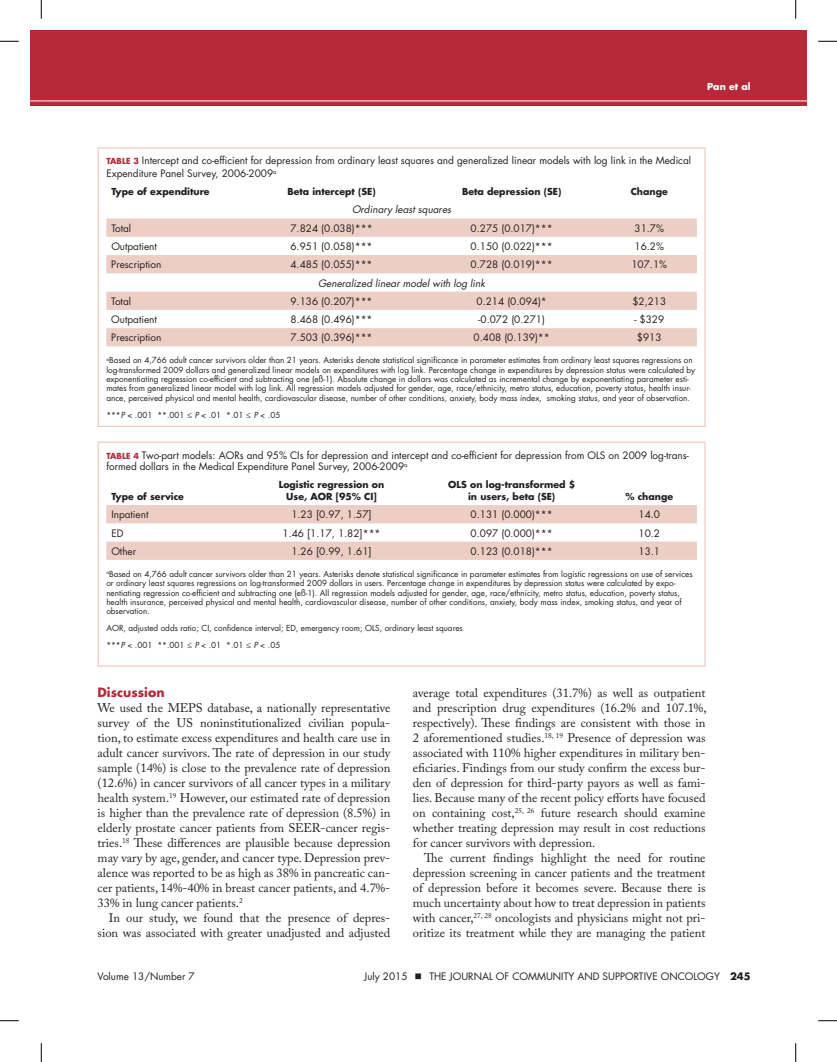
<style>
.page{position:relative;width:837px;height:1062px;background:#fff}
.page>*{position:absolute;margin:0;border:0;box-sizing:border-box;transform-origin:0 0}
.t1{font:12.5px/15px "Adobe Caslon Pro";color:#231f20;text-align:justify}
.t2{font:700 12.5px "Futura Std";color:#b72839}
.t3{font:10px/13.1px "Futura Std";color:#231f20}
.t4{font:italic 10px "Futura Std";color:#231f20}
.t5{font:700 9.38px/11.9px "Futura Std";color:#231f20;text-align:center}
.t6{font:700 9.38px "Futura Std";color:#fff}
.t7{font:8.12px/9.4px "Futura Std";color:#231f20}
.s1{font-weight:700;font-size:8.12px;color:#b72839}
.s2{font-style:italic}
.s3{font-weight:700}
</style>
<div class="page">
<svg style="left:106px;top:218px;width:590px;height:128px;fill:#edcec4"></svg>
<div style="left:98px;top:147px;width:607px;height:280px;border:1px solid #edcec4"></div>
<svg style="left:106px;top:505px;width:590px;height:54px"></svg>
<div style="left:98px;top:441px;width:607px;height:225px;border:1px solid #edcec4"></div>
<div style="left:30px;top:30px;width:11px;height:75px;background:#b72839"></div>
<div style="left:41px;top:30px;width:765px;height:75px;background:#b72839"></div>
<hr style="left:41px;top:100px;width:765px;height:1px;background:#fff">
<svg style="left:0;top:40px;width:19px;height:2px"></svg>
<svg style="left:818px;top:40px;width:18px;height:2px"></svg>
<svg style="left:0;top:1020px;width:19px;height:1px"></svg>
<svg style="left:818px;top:1020px;width:18px;height:1px"></svg>
<svg style="left:40px;top:0;width:2px;height:19px"></svg>
<svg style="left:40px;top:1043px;width:2px;height:18px"></svg>
<svg style="left:795px;top:0;width:1px;height:19px"></svg>
<svg style="left:795px;top:1043px;width:1px;height:18px"></svg>
<p class="t6" style="left:706px;top:80px;width:45px">Pan et al</p>
<p class="t3" style="left:106px;top:154px;width:586px"><span class="s1">TABLE 3</span> Intercept and co-efficient for depression from ordinary least squares and generalized linear models with log link in the Medical<br>Expenditure Panel Survey, 2006-2009<sup>a</sup></p>
<p class="t5" style="left:111px;top:186px;width:100px">Type of expenditure</p>
<p class="t5" style="left:287px;top:186px;width:90px">Beta intercept (SE)</p>
<p class="t5" style="left:462px;top:186px;width:101px">Beta depression (SE)</p>
<p class="t5" style="left:630px;top:186px;width:39px">Change</p>
<p class="t4" style="left:352px;top:203px;width:101px">Ordinary least squares</p>
<p class="t3" style="left:111px;top:221px;width:21px">Total</p>
<p class="t3" style="left:290px;top:222px;width:84px">7.824 (0.038)***</p>
<p class="t3" style="left:470px;top:222px;width:84px">0.275 (0.017)***</p>
<p class="t3" style="left:634px;top:222px;width:31px">31.7%</p>
<p class="t3" style="left:111px;top:240px;width:47px">Outpatient</p>
<p class="t3" style="left:290px;top:240px;width:84px">6.951 (0.058)***</p>
<p class="t3" style="left:470px;top:240px;width:84px">0.150 (0.022)***</p>
<p class="t3" style="left:634px;top:240px;width:31px">16.2%</p>
<p class="t3" style="left:111px;top:258px;width:51px">Prescription</p>
<p class="t3" style="left:290px;top:258px;width:84px">4.485 (0.055)***</p>
<p class="t3" style="left:470px;top:258px;width:84px">0.728 (0.019)***</p>
<p class="t3" style="left:631px;top:258px;width:37px">107.1%</p>
<p class="t4" style="left:318px;top:276px;width:168px">Generalized linear model with log link</p>
<p class="t3" style="left:111px;top:295px;width:21px">Total</p>
<p class="t3" style="left:290px;top:295px;width:84px">9.136 (0.207)***</p>
<p class="t3" style="left:476px;top:295px;width:72px">0.214 (0.094)*</p>
<p class="t3" style="left:632px;top:295px;width:35px">$2,213</p>
<p class="t3" style="left:111px;top:313px;width:47px">Outpatient</p>
<p class="t3" style="left:290px;top:313px;width:84px">8.468 (0.496)***</p>
<p class="t3" style="left:478px;top:313px;width:68px">-0.072 (0.271)</p>
<p class="t3" style="left:634px;top:313px;width:31px">- $329</p>
<p class="t3" style="left:111px;top:331px;width:51px">Prescription</p>
<p class="t3" style="left:290px;top:331px;width:84px">7.503 (0.396)***</p>
<p class="t3" style="left:473px;top:331px;width:78px">0.408 (0.139)**</p>
<p class="t3" style="left:636px;top:331px;width:26px">$913</p>
<p class="t7" style="left:106px;top:355px;width:590px"><sup>a</sup>Based on 4,766 adult cancer survivors older than 21 years. Asterisks denote statistical significance in parameter estimates from ordinary least squares regressions on log-transformed 2009 dollars and generalized linear models on expenditures with log link. Percentage change in expenditures by depression status were calculated by exponentiating regression co-efficient and subtracting one (eß-1). Absolute change in dollars was calculated as incremental change by exponentiating parameter esti&shy;mates from generalized linear model with log link. All regression models adjusted for gender, age, race/ethnicity, metro status, education, poverty status, health insur&shy;ance, perceived physical and mental health, cardiovascular disease, number of other conditions, anxiety, body mass index, smoking status, and year of observation.</p>
<p class="t7" style="left:106px;top:410px;width:175px">***<span class="s2">P</span> &lt; .001 **.001 ≤ <span class="s2">P</span> &lt; .01 *.01 ≤ <span class="s2">P</span> &lt; .05</p>
<p class="t3" style="left:106px;top:449px;width:584px;line-height:11.9px"><span class="s1">TABLE 4</span> Two-part models: AORs and 95% CIs for depression and intercept and co-efficient for depression from OLS on 2009 log-trans&shy;formed dollars in the Medical Expenditure Panel Survey, 2006-2009<sup>a</sup></p>
<p class="t5" style="left:111px;top:490px;width:74px">Type of service</p>
<p class="t5" style="left:278px;top:478px;width:107px">Logistic regression on<br>Use, AOR [95% CI]</p>
<p class="t5" style="left:448px;top:478px;width:128px">OLS on log-transformed $ in users, beta (SE)</p>
<p class="t5" style="left:625px;top:490px;width:49px">% change</p>
<p class="t3" style="left:111px;top:508px;width:39px">Inpatient</p>
<p class="t3" style="left:291px;top:508px;width:82px">1.23 [0.97, 1.57]</p>
<p class="t3" style="left:470px;top:508px;width:84px">0.131 (0.000)***</p>
<p class="t3" style="left:638px;top:508px;width:23px">14.0</p>
<p class="t3" style="left:111px;top:526px;width:14px">ED</p>
<p class="t3" style="left:282px;top:526px;width:99px">1.46 [1.17, 1.82]***</p>
<p class="t3" style="left:470px;top:526px;width:84px">0.097 (0.000)***</p>
<p class="t3" style="left:638px;top:526px;width:23px">10.2</p>
<p class="t3" style="left:111px;top:544px;width:26px">Other</p>
<p class="t3" style="left:291px;top:544px;width:82px">1.26 [0.99, 1.61]</p>
<p class="t3" style="left:470px;top:544px;width:84px">0.123 (0.018)***</p>
<p class="t3" style="left:638px;top:544px;width:23px">13.1</p>
<p class="t7" style="left:106px;top:569px;width:587px"><sup>a</sup>Based on 4,766 adult cancer survivors older than 21 years. Asterisks denote statistical significance in parameter estimates from logistic regressions on use of services or ordinary least squares regressions on log-transformed 2009 dollars in users. Percentage change in expenditures by depression status were calculated by expo&shy;nentiating regression co-efficient and subtracting one (eß-1). All regression models adjusted for gender, age, race/ethnicity, metro status, education, poverty status, health insurance, perceived physical and mental health, cardiovascular disease, number of other conditions, anxiety, body mass index, smoking status, and year of observation.</p>
<p class="t7" style="left:106px;top:619px;width:358px;line-height:16.9px">AOR, adjusted odds ratio; CI, confidence interval; ED, emergency room; OLS, ordinary least squares ***<span class="s2">P</span> &lt; .001 **.001 ≤ <span class="s2">P</span> &lt; .01 *.01 ≤ <span class="s2">P</span> &lt; .05</p>
<p class="t2" style="left:98px;top:683px;width:69px">Discussion</p>
<p class="t1" style="left:97px;top:699px;width:294px">We used the MEPS database, a nationally representative survey of the US noninstitutionalized civilian popula&shy;tion, to estimate excess expenditures and health care use in adult cancer survivors. The rate of depression in our study sample (14%) is close to the prevalence rate of depression (12.6%) in cancer survivors of all cancer types in a military health system.<sup>19</sup> However, our estimated rate of depression is higher than the prevalence rate of depression (8.5%) in elderly prostate cancer patients from SEER-cancer regis&shy;tries.<sup>18</sup> These differences are plausible because depression may vary by age, gender, and cancer type. Depression prev&shy;alence was reported to be as high as 38% in pancreatic can&shy;cer patients, 14%-40% in breast cancer patients, and 4.7%- 33% in lung cancer patients.<sup>2</sup></p>
<p class="t1" style="left:98px;top:909px;width:294px;text-align:right">In our study, we found that the presence of depres&shy;sion was associated with greater unadjusted and adjusted</p>
<p class="t1" style="left:412px;top:684px;width:295px">average total expenditures (31.7%) as well as outpatient and prescription drug expenditures (16.2% and 107.1%, respectively). These findings are consistent with those in 2 aforementioned studies.<sup>18,</sup> <sup>19</sup> Presence of depression was associated with 110% higher expenditures in military ben&shy;eficiaries. Findings from our study confirm the excess bur&shy;den of depression for third-party payors as well as fami&shy;lies. Because many of the recent policy efforts have focused on containing cost,<sup>25,</sup> <sup>26</sup> future research should examine whether treating depression may result in cost reductions for cancer survivors with depression.</p>
<p class="t1" style="left:412px;top:849px;width:294px;text-indent:11px">The current findings highlight the need for routine depression screening in cancer patients and the treatment of depression before it becomes severe. Because there is much uncertainty about how to treat depression in patients with cancer,<sup>27,</sup> <sup>28</sup> oncologists and physicians might not pri&shy;oritize its treatment while they are managing the patient</p>
<p class="t3" style="left:98px;top:969px;width:99px">Volume 13/Number 7</p>
<p class="t3" style="left:364px;top:969px;width:45px">July 2015</p>
<p class="t3" style="left:429px;top:969px;width:323px">THE JOURNAL OF COMMUNITY AND SUPPORTIVE ONCOLOGY <span class="s3">245</span></p>
</div>
